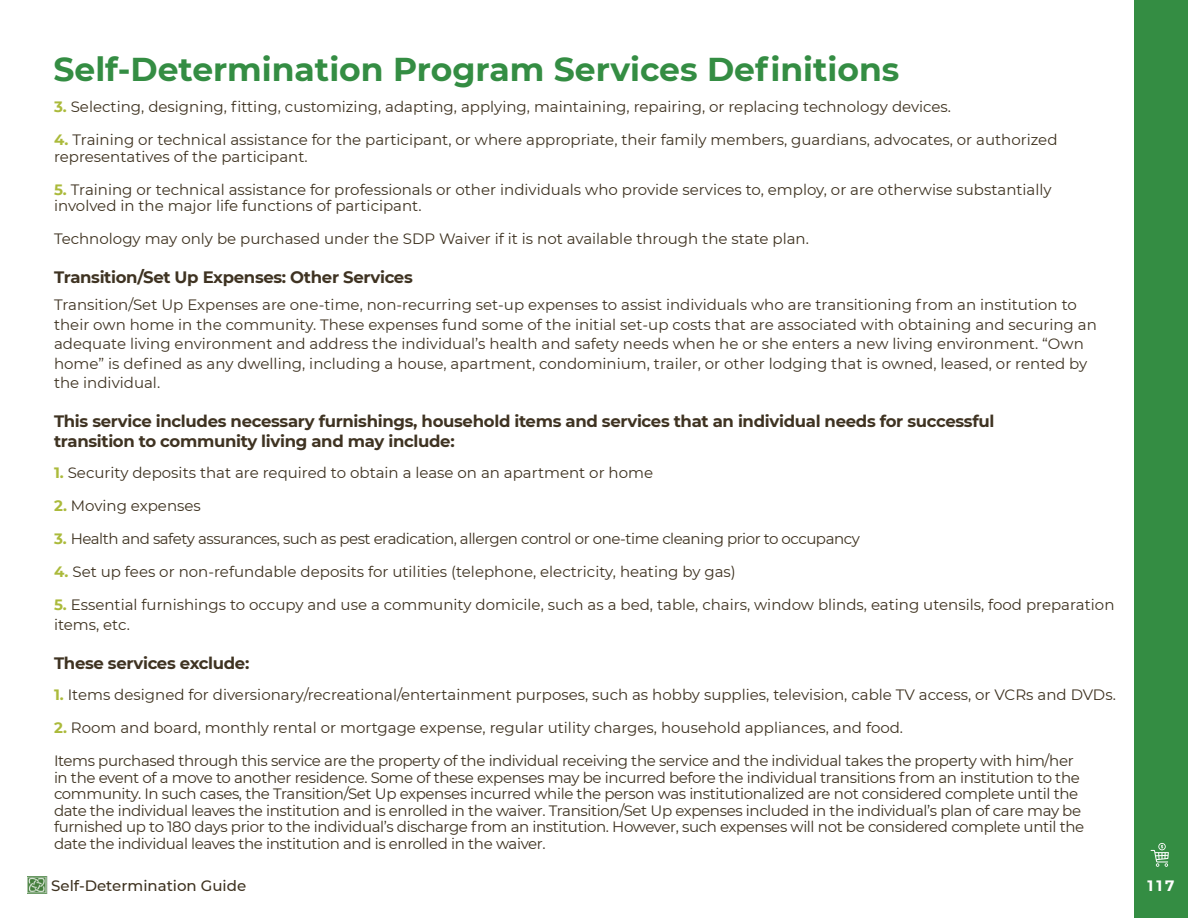
<style>
.page{position:relative;width:1188px;height:918px;background:#fff}
.page>*{position:absolute;margin:0;border:0;box-sizing:border-box;transform-origin:0 0}
.t1{font:700 33px "Montserrat";color:#348d43}
.t2{font:700 16.5px "Montserrat";letter-spacing:-.02em;color:#3f3322}
.t3{font:15px/16.5px "Montserrat";letter-spacing:-.01em;color:#3e3220}
.t4{font:15px/19.5px "Montserrat";color:#3f3322}
.t5{font:15px "Montserrat";letter-spacing:-.03em;color:#3e3220}
.t6{font:500 15px "Montserrat";color:#3e3220}
.t7{font:700 15px "Montserrat";color:#fff}
.s1{font-weight:700;color:#abba3b}
</style>
<div class="page">
<img style="left:27px;top:876px;width:21px;height:18px">
<div style="left:1134px;top:0;width:54px;height:918px;background:#348d43"></div>
<svg style="left:1151px;top:843px;width:18px;height:24px"></svg>
<p class="t1" style="left:53px;top:45px;width:847px">Self-Determination Program Services Definitions</p>
<p class="t3" style="left:54px;top:98px;width:899px"><span class="s1">3.</span> Selecting, designing, fitting, customizing, adapting, applying, maintaining, repairing, or replacing technology devices.</p>
<p class="t3" style="left:54px;top:131px;width:1005px"><span class="s1">4.</span> Training or technical assistance for the participant, or where appropriate, their family members, guardians, advocates, or authorized representatives of the participant.</p>
<p class="t3" style="left:54px;top:181px;width:999px"><span class="s1">5.</span> Training or technical assistance for professionals or other individuals who provide services to, employ, or are otherwise substantially</p>
<p class="t3" style="left:54px;top:197px;width:369px">involved in the major life functions of participant.</p>
<p class="t3" style="left:54px;top:230px;width:756px">Technology may only be purchased under the SDP Waiver if it is not available through the state plan.</p>
<p class="t2" style="left:54px;top:265px;width:360px">Transition/Set Up Expenses: Other Services</p>
<p class="t4" style="left:54px;top:295px;width:1044px">Transition/Set Up Expenses are one-time, non-recurring set-up expenses to assist individuals who are transitioning from an institution to their own home in the community. These expenses fund some of the initial set-up costs that are associated with obtaining and securing an adequate living environment and address the individual’s health and safety needs when he or she enters a new living environment. “Own home” is defined as any dwelling, including a house, apartment, condominium, trailer, or other lodging that is owned, leased, or rented by</p>
<p class="t4" style="left:54px;top:373px;width:108px">the individual.</p>
<p class="t2" style="left:54px;top:409px;width:942px">This service includes necessary furnishings, household items and services that an individual needs for successful</p>
<p class="t2" style="left:54px;top:429px;width:402px">transition to community living and may include:</p>
<p class="t3" style="left:54px;top:464px;width:601px"><span class="s1">1.</span> Security deposits that are required to obtain a lease on an apartment or home</p>
<p class="t3" style="left:54px;top:497px;width:148px"><span class="s1">2.</span> Moving expenses</p>
<p class="t5" style="left:54px;top:528px;width:807px"><span class="s1">3.</span> Health and safety assurances, such as pest eradication, allergen control or one-time cleaning prior to occupancy</p>
<p class="t3" style="left:54px;top:563px;width:683px"><span class="s1">4.</span> Set up fees or non-refundable deposits for utilities (telephone, electricity, heating by gas)</p>
<p class="t3" style="left:54px;top:595px;width:1062px;line-height:19.5px"><span class="s1">5.</span> Essential furnishings to occupy and use a community domicile, such as a bed, table, chairs, window blinds, eating utensils, food preparation items, etc.</p>
<p class="t2" style="left:54px;top:651px;width:197px">These services exclude:</p>
<p class="t3" style="left:54px;top:686px;width:1063px"><span class="s1">1.</span> Items designed for diversionary/recreational/entertainment purposes, such as hobby supplies, television, cable TV access, or VCRs and DVDs.</p>
<p class="t3" style="left:54px;top:719px;width:851px"><span class="s1">2.</span> Room and board, monthly rental or mortgage expense, regular utility charges, household appliances, and food.</p>
<p class="t3" style="left:54px;top:752px;width:1027px">Items purchased through this service are the property of the individual receiving the service and the individual takes the property with him/her in the event of a move to another residence. Some of these expenses may be incurred before the individual transitions from an institution to the community. In such cases, the Transition/Set Up expenses incurred while the person was institutionalized are not considered complete until the</p>
<p class="t3" style="left:54px;top:802px;width:1032px">date the individual leaves the institution and is enrolled in the waiver. Transition/Set Up expenses included in the individual’s plan of care may be furnished up to 180 days prior to the individual’s discharge from an institution. However, such expenses will not be considered complete until the</p>
<p class="t3" style="left:54px;top:835px;width:493px">date the individual leaves the institution and is enrolled in the waiver.</p>
<p class="t6" style="left:51px;top:875px;width:197px">Self-Determination Guide</p>
<p class="t7" style="left:1147px;top:875px;width:29px">117</p>
</div>
